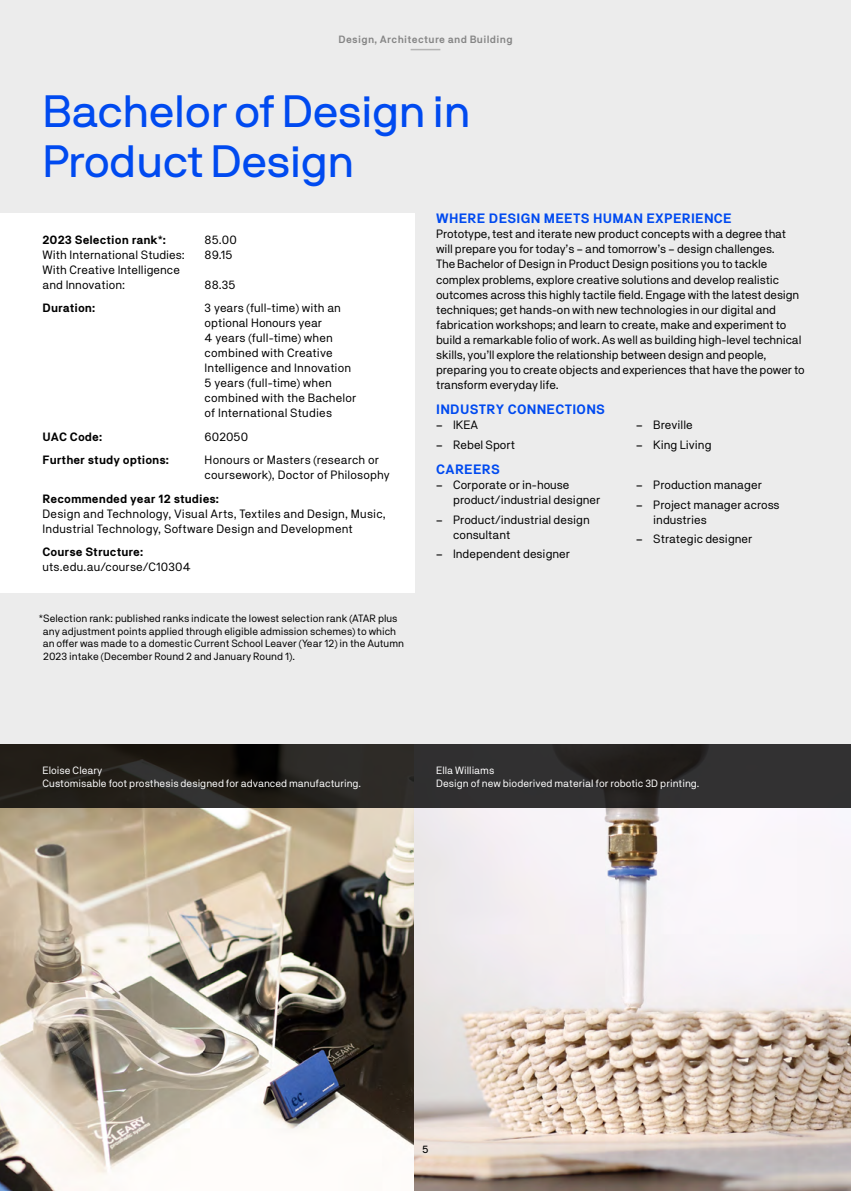
<style>
.page{position:relative;width:851px;height:1191px;background:#fff}
.page>*{position:absolute;margin:0;border:0;box-sizing:border-box;transform-origin:0 0}
.t1{font:45px/49.5px "NB International Pro";color:#004af0}
.t2{font:700 13.5px "NB Akademie";letter-spacing:.02em;color:#004af0}
.t3{font:12px/15px "NB Akademie";letter-spacing:-.005em;color:#000}
.t4{font:700 12px "NB Akademie";color:#000}
.t5{font:10.5px/12.6px "NB Akademie";color:#000}
.t6{font:10.5px/12.6px "NB Akademie";color:#fff}
.t7{font:600 10.5px "NB Akademie";letter-spacing:.03em;color:#858585}
.t8{font:10.5px "NB International Pro";color:#000}
.s1{font-family:"NB International Pro"}
</style>
<div class="page">
<div style="left:0;top:0;width:850px;height:1191px;background:#ececec"></div>
<img style="left:0;top:808px;width:850px;height:383px">
<div style="left:0;top:213px;width:415px;height:379px;background:#fff"></div>
<svg style="left:0;top:744px;width:850px;height:64px;background:#282624"></svg>
<hr style="left:410px;top:49px;width:30px;height:1px;background:#b4b4b4">
<p class="t7" style="left:338px;top:33px;width:176px">Design, Architecture and Building</p>
<h1 class="t1" style="left:43px;top:87px;width:429px">Bachelor of Design in<br>Product Design</h1>
<p class="t2" style="left:436px;top:211px;width:297px">WHERE DESIGN MEETS HUMAN EXPERIENCE</p>
<p class="t3" style="left:436px;top:226px;width:370px">Prototype, test and iterate new product concepts with a degree that will prepare you for today’s – and tomorrow’s – design challenges.<br>The Bachelor of Design in Product Design positions you to tackle complex problems, explore creative solutions and develop realistic outcomes across this highly tactile field. Engage with the latest design techniques; get hands-on with new technologies in our digital and fabrication workshops; and learn to create, make and experiment to build a remarkable folio of work. As well as building high-level technical skills, you’ll explore the relationship between design and people, preparing you to create objects and experiences that have the power to transform everyday life.</p>
<p class="t2" style="left:436px;top:401px;width:170px">INDUSTRY CONNECTIONS</p>
<p class="t3" style="left:436px;top:417px;width:44px"><span class="s1">–</span> IKEA</p>
<p class="t3" style="left:436px;top:436px;width:80px"><span class="s1">–</span> Rebel Sport</p>
<p class="t4" style="left:43px;top:232px;width:125px">2023 Selection rank*:</p>
<p class="t3" style="left:205px;top:232px;width:34px">85.00</p>
<p class="t3" style="left:43px;top:247px;width:144px">With International Studies:</p>
<p class="t3" style="left:205px;top:247px;width:30px">89.15</p>
<p class="t3" style="left:43px;top:262px;width:139px">With Creative Intelligence and Innovation:</p>
<p class="t3" style="left:205px;top:277px;width:32px">88.35</p>
<p class="t4" style="left:43px;top:301px;width:54px">Duration:</p>
<p class="t3" style="left:205px;top:300px;width:153px">3 years (full-time) with an optional Honours year<br>4 years (full-time) when combined with Creative<br>Intelligence and Innovation<br>5 years (full-time) when combined with the Bachelor of International Studies</p>
<p class="t4" style="left:43px;top:429px;width:61px">UAC Code:</p>
<p class="t3" style="left:205px;top:429px;width:45px">602050</p>
<p class="t4" style="left:43px;top:453px;width:128px">Further study options:</p>
<p class="t3" style="left:205px;top:452px;width:187px">Honours or Masters (research or coursework), Doctor of Philosophy</p>
<p class="t4" style="left:43px;top:491px;width:178px">Recommended year 12 studies:</p>
<p class="t3" style="left:43px;top:506px;width:345px">Design and Technology, Visual Arts, Textiles and Design, Music,<br>Industrial Technology, Software Design and Development</p>
<p class="t4" style="left:43px;top:545px;width:102px">Course Structure:</p>
<p class="t3" style="left:43px;top:559px;width:150px">uts.edu.au/course/C10304</p>
<p class="t3" style="left:636px;top:417px;width:58px"><span class="s1">–</span> Breville</p>
<p class="t3" style="left:636px;top:436px;width:77px"><span class="s1">–</span> King Living</p>
<p class="t2" style="left:436px;top:461px;width:65px">CAREERS</p>
<p class="t3" style="left:453px;top:477px;width:149px;text-indent:-17px"><span class="s1">–</span> Corporate or in-house product/industrial designer</p>
<p class="t3" style="left:453px;top:512px;width:138px;text-indent:-17px"><span class="s1">–</span> Product/industrial design consultant</p>
<p class="t3" style="left:436px;top:546px;width:135px"><span class="s1">–</span> Independent designer</p>
<p class="t3" style="left:636px;top:477px;width:127px"><span class="s1">–</span> Production manager</p>
<p class="t3" style="left:653px;top:496px;width:128px;text-indent:-17px"><span class="s1">–</span> Project manager across industries</p>
<p class="t3" style="left:636px;top:531px;width:118px"><span class="s1">–</span> Strategic designer</p>
<p class="t5" style="left:43px;top:612px;width:362px;text-indent:-4px">*Selection rank: published ranks indicate the lowest selection rank (ATAR plus any adjustment points applied through eligible admission schemes) to which an offer was made to a domestic Current School Leaver (Year 12) in the Autumn 2023 intake (December Round 2 and January Round 1).</p>
<p class="t6" style="left:43px;top:764px;width:320px">Eloise Cleary<br>Customisable foot prosthesis designed for advanced manufacturing.</p>
<p class="t6" style="left:436px;top:764px;width:265px">Ella Williams<br>Design of new bioderived material for robotic 3D printing.</p>
<p class="t8" style="left:422px;top:1143px;width:7px">5</p>
</div>
